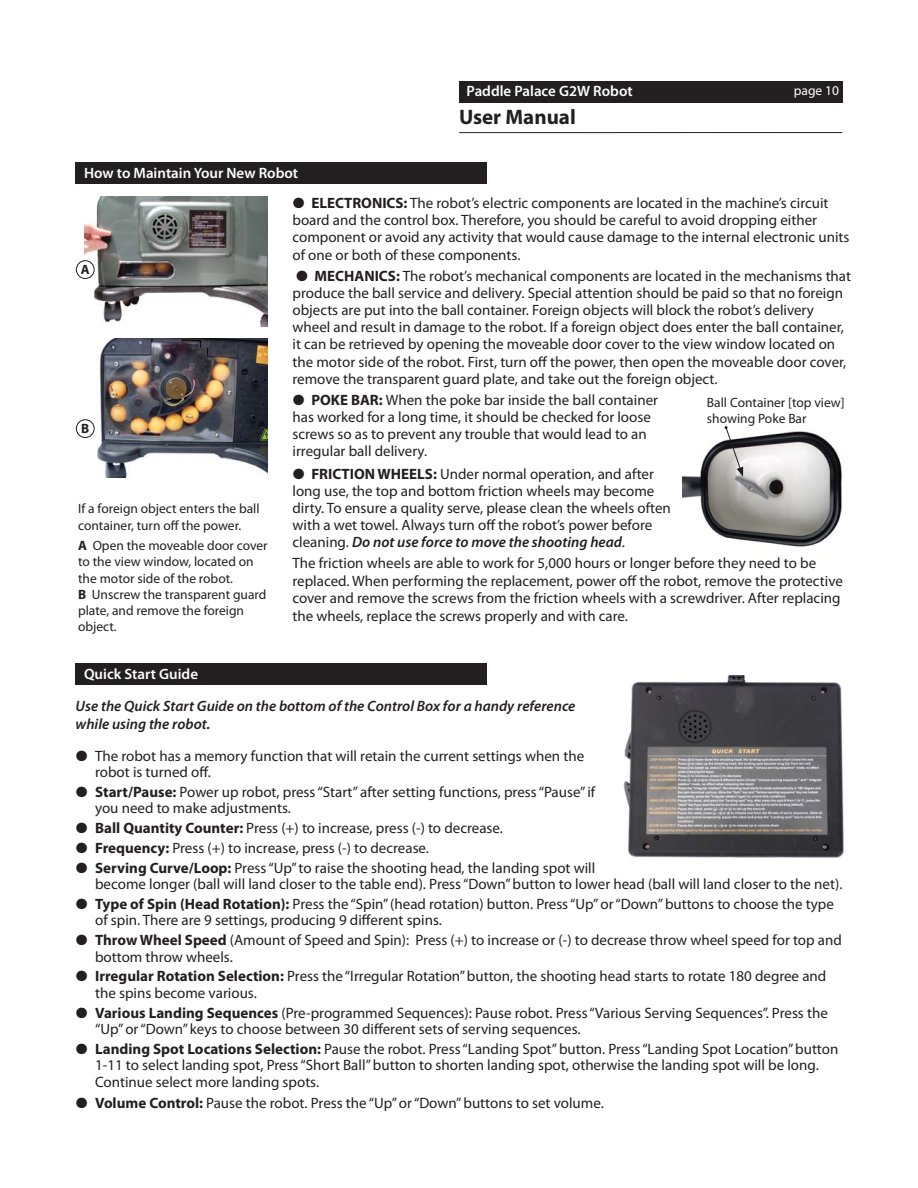
<style>
.page{position:relative;width:918px;height:1188px;background:#fff}
.page>*{position:absolute;margin:0;border:0;box-sizing:border-box;transform-origin:0 0}
.t1{font:700 21px "Myriad Pro";color:#231f20}
.t2{font:15px/17.1px "Myriad Pro";color:#231f20}
.t3{font:italic 600 15px/18px "Myriad Pro";color:#231f20}
.t4{font:600 15px "Myriad Pro";color:#fff}
.t5{font:13.5px/16.2px "Myriad Pro";color:#231f20}
.t6{font:13.5px "Myriad Pro";color:#fff}
.t7{font:700 13.5px "Myriad Pro";color:#231f20}
.s1{font-weight:700}
.s2{font-family:"European Pi Three"}
.s3{font-weight:600;font-style:italic}
</style>
<div class="page">
<div style="left:459px;top:81px;width:384px;height:22px;background:#231f20"></div>
<hr style="left:459px;top:132px;width:383px;height:1px;background:#231f20">
<div style="left:76px;top:162px;width:411px;height:22px;background:#231f20"></div>
<img style="left:85px;top:197px;width:182px;height:129px">
<img style="left:90px;top:338px;width:177px;height:139px">
<img style="left:682px;top:426px;width:160px;height:121px">
<svg style="left:725px;top:426px;width:18px;height:51px"></svg>
<div style="left:76px;top:261px;width:18px;height:17px;background:#fff;border-radius:50%"></div>
<div style="left:76px;top:260px;width:19px;height:19px;border:1px solid #231f20;border-radius:50%"></div>
<div style="left:76px;top:420px;width:18px;height:18px;background:#fff;border-radius:50%"></div>
<div style="left:76px;top:419px;width:19px;height:19px;border:1px solid #231f20;border-radius:50%"></div>
<div style="left:76px;top:663px;width:411px;height:22px;background:#231f20"></div>
<img style="left:623px;top:676px;width:221px;height:182px">
<p class="t4" style="left:84px;top:168px;width:216px">How to Maintain Your New Robot</p>
<p class="t4" style="left:467px;top:86px;width:168px">Paddle Palace G2W Robot</p>
<p class="t6" style="left:794px;top:86px;width:47px">page 10</p>
<h1 class="t1" style="left:459px;top:109px;width:118px">User Manual</h1>
<p class="t7" style="left:81px;top:264px;width:10px">A</p>
<p class="t7" style="left:81px;top:423px;width:10px">B</p>
<p class="t5" style="left:78px;top:502px;width:183px">If a foreign object enters the ball container, turn off the power.</p>
<p class="t5" style="left:78px;top:539px;width:191px"><span class="s1">A</span> Open the moveable door cover to the view window, located on the motor side of the robot.<br><span class="s1">B</span> Unscrew the transparent guard plate, and remove the foreign object.</p>
<p class="t2" style="left:292px;top:196px;width:558px"><span class="s2">-</span> <span class="s1">ELECTRONICS:</span> The robot’s electric components are located in the machine’s circuit board and the control box. Therefore, you should be careful to avoid dropping either component or avoid any activity that would cause damage to the internal electronic units of one or both of these components.</p>
<p class="t2" style="left:292px;top:269px;width:560px"><span class="s2">-</span> <span class="s1">MECHANICS:</span> The robot’s mechanical components are located in the mechanisms that produce the ball service and delivery. Special attention should be paid so that no foreign objects are put into the ball container. Foreign objects will block the robot’s delivery wheel and result in damage to the robot. If a foreign object does enter the ball container, it can be retrieved by opening the moveable door cover to the view window located on the motor side of the robot. First, turn off the power, then open the moveable door cover, remove the transparent guard plate, and take out the foreign object.</p>
<p class="t2" style="left:292px;top:393px;width:367px"><span class="s2">-</span> <span class="s1">POKE BAR:</span> When the poke bar inside the ball container has worked for a long time, it should be checked for loose screws so as to prevent any trouble that would lead to an irregular ball delivery.</p>
<p class="t2" style="left:292px;top:467px;width:380px"><span class="s2">-</span> <span class="s1">FRICTION WHEELS:</span> Under normal operation, and after long use, the top and bottom friction wheels may become dirty. To ensure a quality serve, please clean the wheels often with a wet towel. Always turn off the robot’s power before cleaning. <span class="s3">Do not use force to move the shooting head</span>.</p>
<p class="t2" style="left:293px;top:556px;width:552px">The friction wheels are able to work for 5,000 hours or longer before they need to be replaced. When performing the replacement, power off the robot, remove the protective cover and remove the screws from the friction wheels with a screwdriver. After replacing the wheels, replace the screws properly and with care.</p>
<p class="t5" style="left:707px;top:396px;width:139px">Ball Container [top view] showing Poke Bar</p>
<p class="t4" style="left:84px;top:669px;width:115px">Quick Start Guide</p>
<p class="t3" style="left:76px;top:699px;width:501px">Use the Quick Start Guide on the bottom of the Control Box for a handy reference while using the robot.</p>
<p class="t2" style="left:95px;top:749px;width:491px;line-height:16.5px;text-indent:-20px"><span class="s2">-</span> The robot has a memory function that will retain the current settings when the robot is turned off.</p>
<p class="t2" style="left:95px;top:785px;width:502px;line-height:16.5px;text-indent:-20px"><span class="s2">-</span> <span class="s1">Start/Pause:</span> Power up robot, press “Start” after setting functions, press “Pause” if you need to make adjustments.</p>
<p class="t2" style="left:76px;top:821px;width:429px"><span class="s2">-</span> <span class="s1">Ball Quantity Counter:</span> Press (+) to increase, press (-) to decrease.</p>
<p class="t2" style="left:76px;top:841px;width:355px"><span class="s2">-</span> <span class="s1">Frequency:</span> Press (+) to increase, press (-) to decrease.</p>
<p class="t2" style="left:95px;top:861px;width:749px;line-height:16.5px;text-indent:-20px"><span class="s2">-</span> <span class="s1">Serving Curve/Loop:</span> Press “Up” to raise the shooting head, the landing spot will<br>become longer (ball will land closer to the table end). Press “Down” button to lower head (ball will land closer to the net).</p>
<p class="t2" style="left:95px;top:897px;width:740px;line-height:16.5px;text-indent:-20px"><span class="s2">-</span> <span class="s1">Type of Spin (Head Rotation):</span> Press the “Spin” (head rotation) button. Press “Up” or “Down” buttons to choose the type of spin. There are 9 settings, producing 9 different spins.</p>
<p class="t2" style="left:95px;top:933px;width:748px;line-height:16.5px;text-indent:-20px"><span class="s2">-</span> <span class="s1">Throw Wheel Speed</span> (Amount of Speed and Spin): Press (+) to increase or (-) to decrease throw wheel speed for top and bottom throw wheels.</p>
<p class="t2" style="left:95px;top:970px;width:733px;line-height:16.5px;text-indent:-20px"><span class="s2">-</span> <span class="s1">Irregular Rotation Selection:</span> Press the “Irregular Rotation” button, the shooting head starts to rotate 180 degree and the spins become various.</p>
<p class="t2" style="left:95px;top:1006px;width:734px;line-height:16.5px;text-indent:-20px"><span class="s2">-</span> <span class="s1">Various Landing Sequences</span> (Pre-programmed Sequences): Pause robot. Press “Various Serving Sequences”. Press the “Up” or “Down” keys to choose between 30 different sets of serving sequences.</p>
<p class="t2" style="left:95px;top:1042px;width:745px;line-height:16.5px;text-indent:-19px"><span class="s2">-</span> <span class="s1">Landing Spot Locations Selection:</span> Pause the robot. Press “Landing Spot” button. Press “Landing Spot Location” button<br>1-11 to select landing spot, Press “Short Ball” button to shorten landing spot, otherwise the landing spot will be long.<br>Continue select more landing spots.</p>
<p class="t2" style="left:76px;top:1096px;width:530px"><span class="s2">-</span> <span class="s1">Volume Control:</span> Pause the robot. Press the “Up” or “Down” buttons to set volume.</p>
</div>
